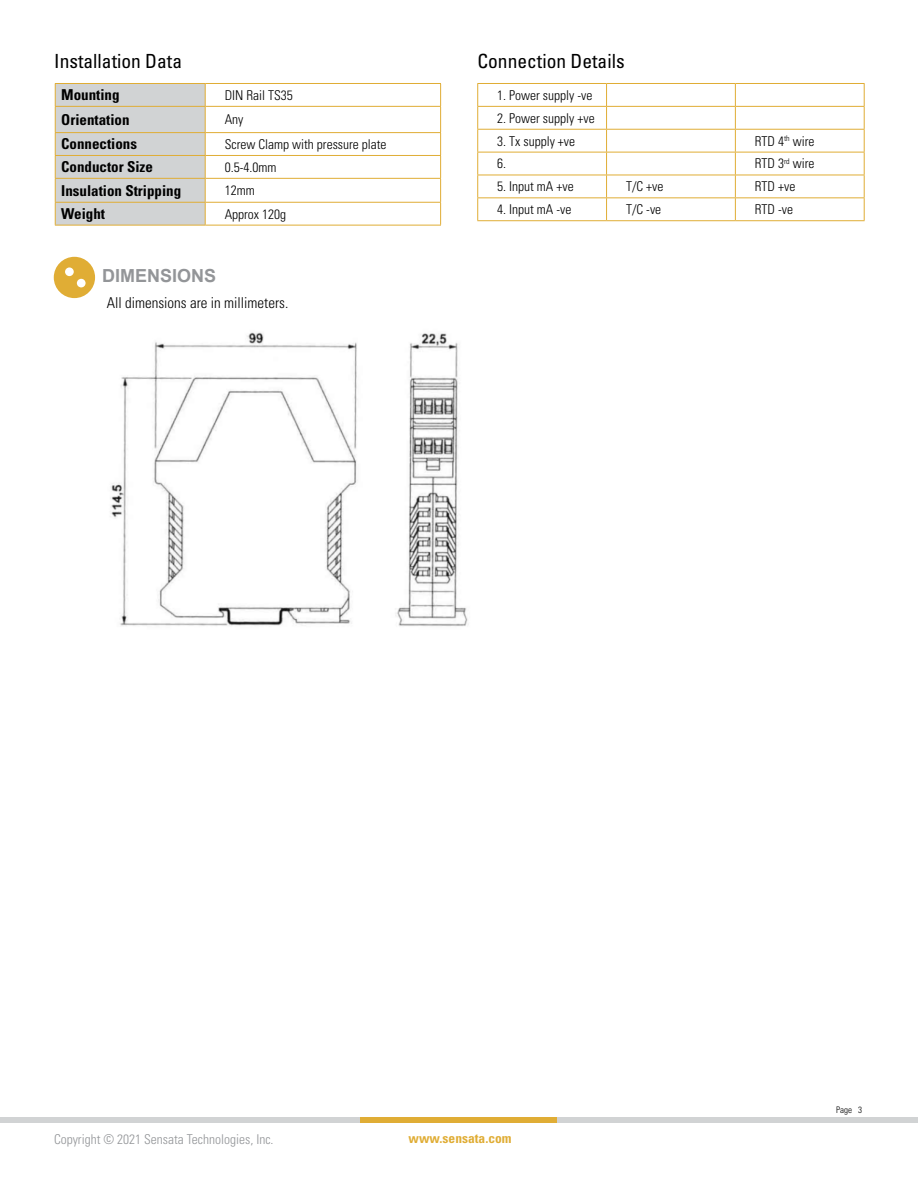
<style>
.page{position:relative;width:918px;height:1188px;background:#fff}
.page>*{position:absolute;margin:0;border:0;box-sizing:border-box;transform-origin:0 0}
.t1{font:condensed 19.5px "Univers LT Std";color:#000}
.t2{font:700 18px "Arial";color:#939598}
.t3{font:700 condensed 15px "Univers LT Std";color:#000}
.t4{font:300 condensed 15px "Univers LT Std";color:#000}
.t5{font:300 condensed 13.5px "Univers LT Std";color:#000}
.t6{font:300 condensed 13.5px "Univers LT Std";color:#939598}
.t7{font:700 condensed 13.5px "Univers LT Std";color:#e0ad35}
.t8{font:300 condensed 9px "Univers LT Std";color:#000}
</style>
<div class="page">
<div style="left:0;top:1117px;width:918px;height:6px;background:#d1d3d4"></div>
<div style="left:361px;top:1117px;width:196px;height:6px;background:#e0ad35"></div>
<hr style="left:205px;top:83px;width:236px;height:1px;background:#e0ad35">
<hr style="left:205px;top:106px;width:236px;height:1px;background:#e0ad35">
<hr style="left:205px;top:132px;width:236px;height:1px;background:#e0ad35">
<hr style="left:205px;top:155px;width:236px;height:1px;background:#e0ad35">
<hr style="left:205px;top:178px;width:236px;height:1px;background:#e0ad35">
<hr style="left:205px;top:202px;width:236px;height:1px;background:#e0ad35">
<svg style="left:55px;top:83px;width:151px;height:142px;background:#d1d0cb"></svg>
<svg style="left:440px;top:84px;width:1px;height:141px"></svg>
<hr style="left:55px;top:225px;width:150px;height:1px;background:#e0ad35">
<hr style="left:205px;top:225px;width:236px;height:1px;background:#e0ad35">
<svg style="left:54px;top:257px;width:41px;height:41px"></svg>
<img style="left:110px;top:332px;width:359px;height:294px">
<hr style="left:477px;top:83px;width:130px;height:1px;background:#e0ad35">
<hr style="left:607px;top:83px;width:128px;height:1px;background:#e0ad35">
<hr style="left:735px;top:83px;width:130px;height:1px;background:#e0ad35">
<hr style="left:477px;top:106px;width:130px;height:1px;background:#e0ad35">
<hr style="left:607px;top:106px;width:128px;height:1px;background:#e0ad35">
<hr style="left:735px;top:106px;width:130px;height:1px;background:#e0ad35">
<hr style="left:477px;top:129px;width:130px;height:1px;background:#e0ad35">
<hr style="left:607px;top:129px;width:128px;height:1px;background:#e0ad35">
<hr style="left:735px;top:129px;width:130px;height:1px;background:#e0ad35">
<hr style="left:477px;top:152px;width:130px;height:1px;background:#e0ad35">
<hr style="left:607px;top:152px;width:128px;height:1px;background:#e0ad35">
<hr style="left:735px;top:152px;width:130px;height:1px;background:#e0ad35">
<hr style="left:477px;top:175px;width:130px;height:1px;background:#e0ad35">
<hr style="left:607px;top:175px;width:128px;height:1px;background:#e0ad35">
<hr style="left:735px;top:175px;width:130px;height:1px;background:#e0ad35">
<hr style="left:477px;top:197px;width:130px;height:1px;background:#e0ad35">
<svg style="left:477px;top:84px;width:1px;height:136px"></svg>
<hr style="left:607px;top:197px;width:128px;height:1px;background:#e0ad35">
<svg style="left:606px;top:84px;width:1px;height:136px"></svg>
<hr style="left:735px;top:197px;width:130px;height:1px;background:#e0ad35">
<svg style="left:735px;top:84px;width:1px;height:136px"></svg>
<svg style="left:864px;top:84px;width:1px;height:136px"></svg>
<hr style="left:477px;top:220px;width:130px;height:1px;background:#e0ad35">
<hr style="left:607px;top:220px;width:128px;height:1px;background:#e0ad35">
<hr style="left:735px;top:220px;width:130px;height:1px;background:#e0ad35">
<h1 class="t1" style="left:54px;top:49px;width:129px">Installation Data</h1>
<h1 class="t1" style="left:477px;top:49px;width:149px">Connection Details</h1>
<p class="t3" style="left:61px;top:86px;width:60px">Mounting</p>
<p class="t5" style="left:225px;top:87px;width:70px">DIN Rail TS35</p>
<p class="t3" style="left:61px;top:110px;width:70px">Orientation</p>
<p class="t5" style="left:225px;top:112px;width:20px">Any</p>
<p class="t3" style="left:61px;top:135px;width:77px">Connections</p>
<p class="t5" style="left:225px;top:136px;width:163px">Screw Clamp with pressure plate</p>
<p class="t3" style="left:61px;top:158px;width:93px">Conductor Size</p>
<p class="t5" style="left:225px;top:159px;width:53px">0.5-4.0mm</p>
<p class="t3" style="left:61px;top:181px;width:122px">Insulation Stripping</p>
<p class="t5" style="left:225px;top:182px;width:31px">12mm</p>
<p class="t3" style="left:61px;top:205px;width:45px">Weight</p>
<p class="t5" style="left:225px;top:206px;width:63px">Approx 120g</p>
<h2 class="t2" style="left:102px;top:263px;width:116px">DIMENSIONS</h2>
<p class="t4" style="left:107px;top:293px;width:183px">All dimensions are in millimeters.</p>
<p class="t5" style="left:497px;top:87px;width:97px">1. Power supply -ve</p>
<p class="t5" style="left:497px;top:110px;width:99px">2. Power supply +ve</p>
<p class="t5" style="left:497px;top:133px;width:79px">3. Tx supply +ve</p>
<p class="t5" style="left:755px;top:133px;width:61px">RTD 4<sup>th</sup> wire</p>
<p class="t5" style="left:497px;top:156px;width:10px">6.</p>
<p class="t5" style="left:755px;top:156px;width:61px">RTD 3<sup>rd</sup> wire</p>
<p class="t5" style="left:497px;top:178px;width:78px">5. Input mA +ve</p>
<p class="t5" style="left:626px;top:178px;width:39px">T/C +ve</p>
<p class="t5" style="left:755px;top:178px;width:42px">RTD +ve</p>
<p class="t5" style="left:497px;top:201px;width:76px">4. Input mA -ve</p>
<p class="t5" style="left:626px;top:201px;width:37px">T/C -ve</p>
<p class="t5" style="left:755px;top:201px;width:40px">RTD -ve</p>
<p class="t6" style="left:54px;top:1131px;width:221px">Copyright © 2021 Sensata Technologies, Inc.</p>
<p class="t7" style="left:409px;top:1130px;width:104px">www.sensata.com</p>
<p class="t8" style="left:836px;top:1105px;width:27px">Page 3</p>
</div>
